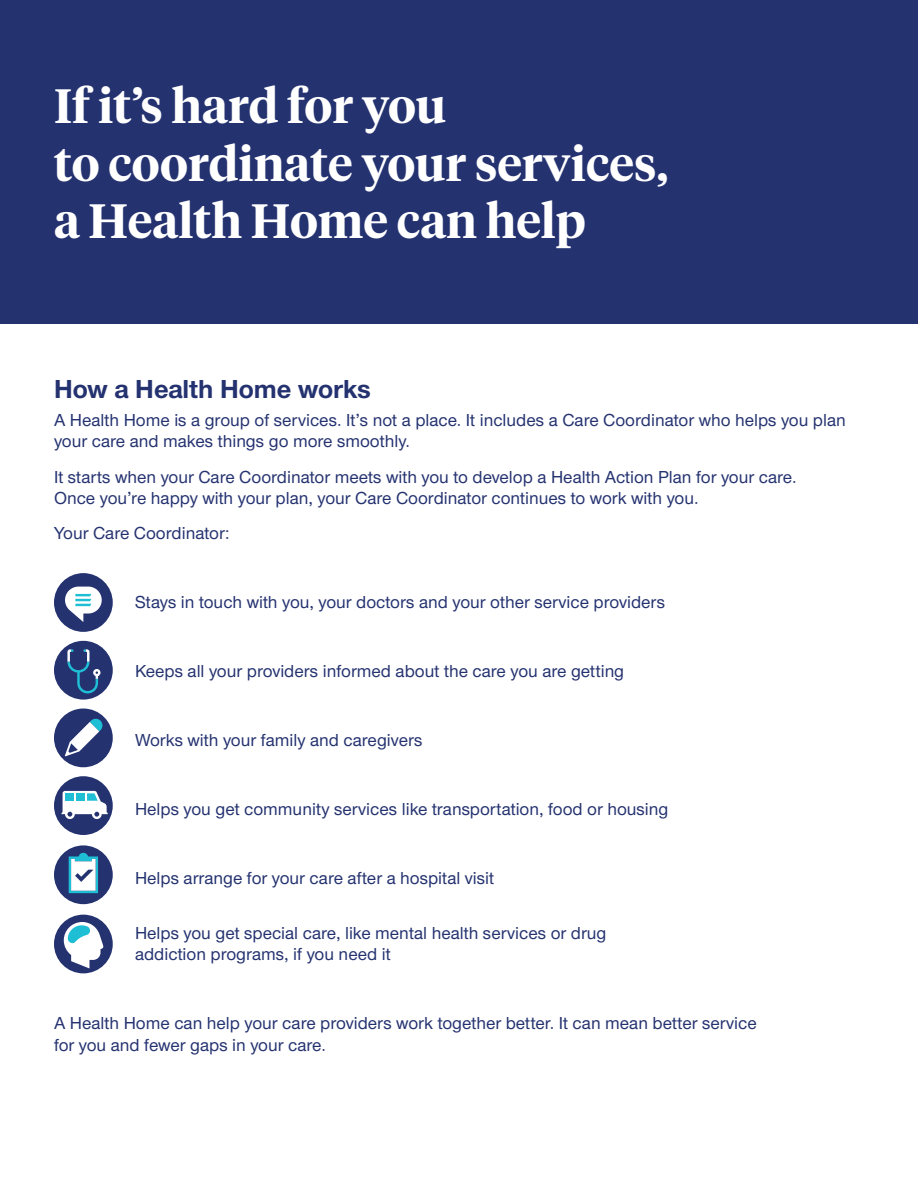
<style>
.page{position:relative;width:918px;height:1188px;background:#fff}
.page>*{position:absolute;margin:0;border:0;box-sizing:border-box;transform-origin:0 0}
.t1{font:600 48px/57.6px "UHC Serif Headline";color:#fff}
.t2{font:700 27px "UHC Sans";color:#243270}
.t3{font:500 18px/21.6px "UHC Sans";color:#243270}
</style>
<div class="page">
<div style="left:0;top:0;width:918px;height:324px;background:#243270"></div>
<div style="left:54px;top:573px;width:59px;height:59px;background:#243270;border-radius:50%"></div>
<svg style="left:65px;top:587px;width:37px;height:35px"></svg>
<div style="left:54px;top:641px;width:59px;height:59px;background:#243270;border-radius:50%"></div>
<svg style="left:67px;top:649px;width:34px;height:44px"></svg>
<div style="left:54px;top:709px;width:59px;height:58px;background:#243270;border-radius:50%"></div>
<svg style="left:65px;top:718px;width:38px;height:38px"></svg>
<div style="left:54px;top:776px;width:59px;height:59px;background:#243270;border-radius:50%"></div>
<svg style="left:61px;top:791px;width:47px;height:28px"></svg>
<div style="left:76px;top:793px;width:9px;height:8px;background:#1ebed5"></div>
<div style="left:54px;top:845px;width:59px;height:59px;background:#243270;border-radius:50%"></div>
<svg style="left:69px;top:853px;width:29px;height:40px"></svg>
<div style="left:54px;top:915px;width:59px;height:58px;background:#243270;border-radius:50%"></div>
<svg style="left:64px;top:922px;width:40px;height:46px"></svg>
<h1 class="t1" style="left:54px;top:75px;width:616px">If it’s hard for you<br>to coordinate your services, a Health Home can help</h1>
<h2 class="t2" style="left:54px;top:370px;width:318px">How a Health Home works</h2>
<p class="t3" style="left:54px;top:408px;width:793px">A Health Home is a group of services. It’s not a place. It includes a Care Coordinator who helps you plan your care and makes things go more smoothly.</p>
<p class="t3" style="left:54px;top:465px;width:744px">It starts when your Care Coordinator meets with you to develop a Health Action Plan for your care.<br>Once you’re happy with your plan, your Care Coordinator continues to work with you.</p>
<p class="t3" style="left:54px;top:522px;width:177px">Your Care Coordinator:</p>
<p class="t3" style="left:135px;top:591px;width:532px">Stays in touch with you, your doctors and your other service providers</p>
<p class="t3" style="left:135px;top:659px;width:491px">Keeps all your providers informed about the care you are getting</p>
<p class="t3" style="left:135px;top:728px;width:289px">Works with your family and caregivers</p>
<p class="t3" style="left:135px;top:797px;width:535px">Helps you get community services like transportation, food or housing</p>
<p class="t3" style="left:135px;top:866px;width:361px">Helps arrange for your care after a hospital visit</p>
<p class="t3" style="left:135px;top:921px;width:473px">Helps you get special care, like mental health services or drug addiction programs, if you need it</p>
<p class="t3" style="left:54px;top:1012px;width:704px">A Health Home can help your care providers work together better. It can mean better service for you and fewer gaps in your care.</p>
</div>
